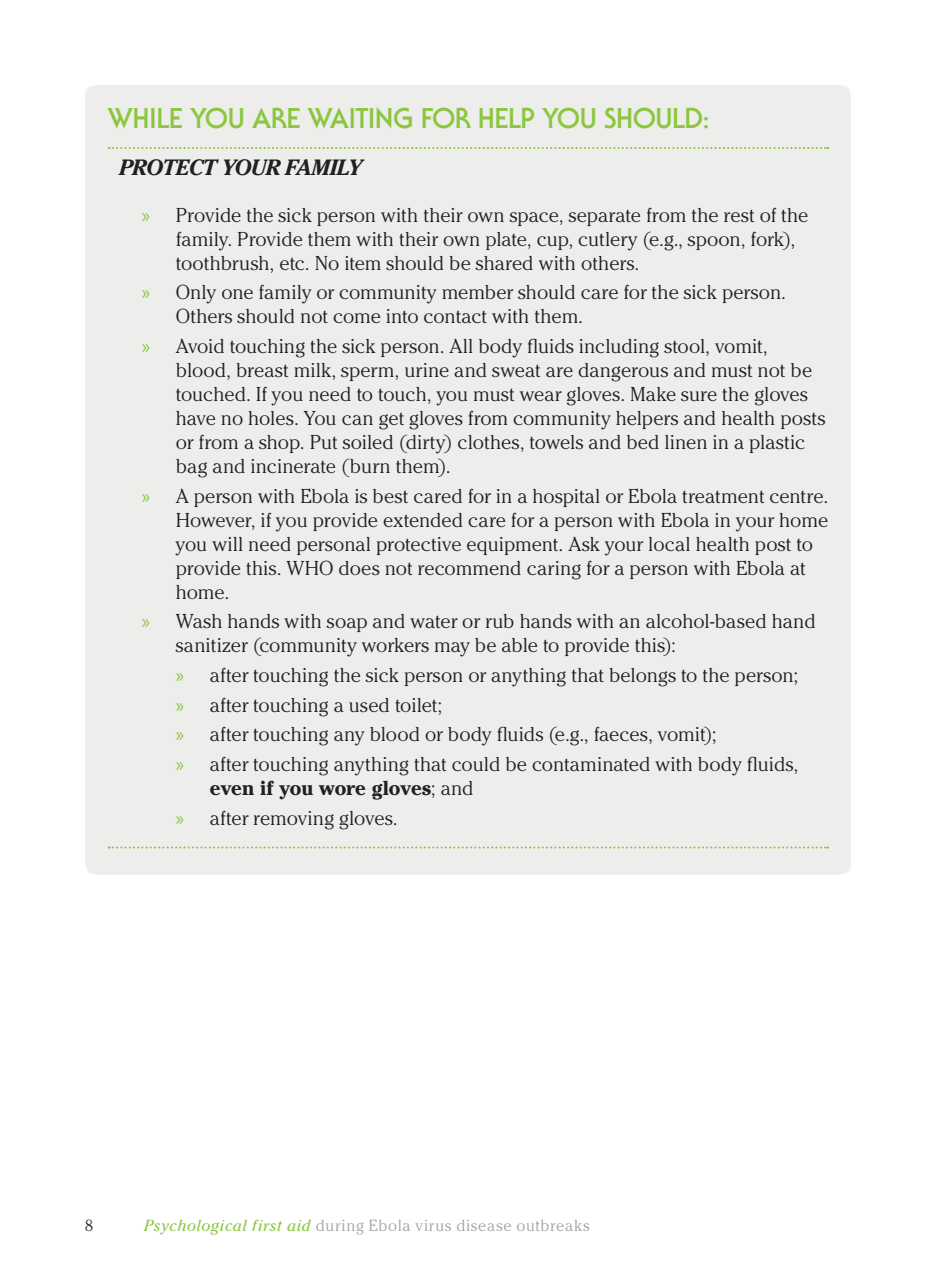
<style>
.page{position:relative;width:936px;height:1276px;background:#fff}
.page>*{position:absolute;margin:0;border:0;box-sizing:border-box;transform-origin:0 0}
.t1{font:700 28px "Serif Gothic Std";letter-spacing:-.02em;color:#8bc63e}
.t2{font:italic 700 22px "Cheltenham Std";letter-spacing:-.02em;color:#231f20}
.t3{font:300 20px/24px "Cheltenham Std";letter-spacing:-.005em;color:#231f20}
.t4{font:300 16px "Cheltenham Std";letter-spacing:.045em;color:#a7a2a0}
.t5{font:300 16px "Cheltenham Std";color:#231f20}
.s1{font-family:"Myriad Pro";font-weight:400;color:#8bc63e}
.s2{font-weight:700}
.s3{font-weight:400;font-style:italic;color:#8bc63e}
</style>
<div class="page">
<div style="left:85px;top:85px;width:765px;height:789px;background:#ededec;border-radius:11px"></div>
<svg style="left:109px;top:147px;width:719px;height:2px"></svg>
<svg style="left:109px;top:846px;width:719px;height:2px"></svg>
<h1 class="t1" style="left:108px;top:101px;width:604px">WHILE YOU ARE WAITING FOR HELP YOU SHOULD:</h1>
<p class="t2" style="left:119px;top:154px;width:245px">PRO TECT YOUR FAMIL Y</p>
<p class="t3" style="left:176px;top:203px;width:634px;text-indent:-34px"><span class="s1">»</span> Provide the sick person with their own space, separate from the rest of the family. Provide them with their own plate, cup, cutlery (e.g., spoon, fork), toothbrush, etc. No item should be shared with others.</p>
<p class="t3" style="left:176px;top:280px;width:611px;text-indent:-34px"><span class="s1">»</span> Only one family or community member should care for the sick person.<br>Others should not come into contact with them.</p>
<p class="t3" style="left:176px;top:334px;width:651px;text-indent:-34px"><span class="s1">»</span> Avoid touching the sick person. All body fluids including stool, vomit, blood, breast milk, sperm, urine and sweat are dangerous and must not be touched. If you need to touch, you must wear gloves. Make sure the gloves have no holes. You can get gloves from community helpers and health posts or from a shop. Put soiled (dirty) clothes, towels and bed linen in a plastic bag and incinerate (burn them).</p>
<p class="t3" style="left:176px;top:484px;width:654px;text-indent:-34px"><span class="s1">»</span> A person with Ebola is best cared for in a hospital or Ebola treatment centre.<br>However, if you provide extended care for a person with Ebola in your home you will need personal protective equipment. Ask your local health post to provide this. WHO does not recommend caring for a person with Ebola at home.</p>
<p class="t3" style="left:176px;top:609px;width:641px;text-indent:-34px"><span class="s1">»</span> Wash hands with soap and water or rub hands with an alcohol-based hand sanitizer (community workers may be able to provide this):</p>
<p class="t3" style="left:176px;top:660px;width:624px;line-height:29.6px"><span class="s1">»</span> after touching the sick person or anything that belongs to the person; <span class="s1">»</span> after touching a used toilet;<br><span class="s1">»</span> after touching any blood or body fluids (e.g., faeces, vomit);<br><span class="s1">»</span> after touching anything that could be contaminated with body fluids,</p>
<p class="t3" style="left:176px;top:773px;width:299px;line-height:29.6px;text-indent:34px"><span class="s2">even if you wore gloves</span>; and <span class="s1">»</span> after removing gloves.</p>
<p class="t5" style="left:85px;top:1215px;width:9px">8</p>
<p class="t4" style="left:144px;top:1215px;width:447px"><span class="s3">Psychological first aid</span> during Ebola virus disease outbreaks</p>
</div>
